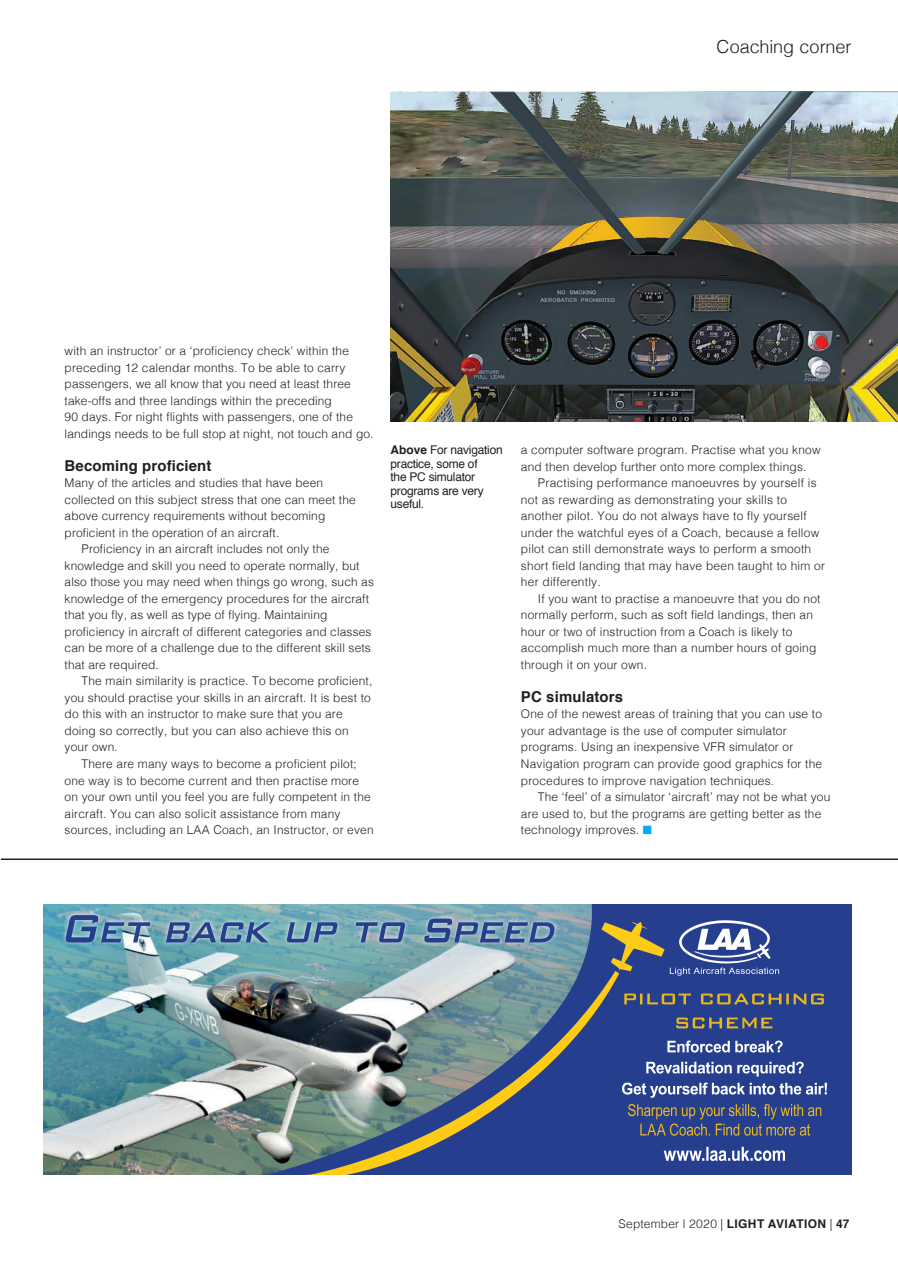
<style>
.page{position:relative;width:898px;height:1265px;background:#fff}
.page>*{position:absolute;margin:0;border:0;box-sizing:border-box;transform-origin:0 0}
.t1{font:300 18px "Helvetica";color:#231f20}
.t2{font:700 15px "Helvetica";letter-spacing:.01em;color:#231f20}
.t3{font:300 12px/16.5px "Helvetica";letter-spacing:.015em;color:#231f20}
.t4{font:12px/13.5px "Helvetica";letter-spacing:-.02em;color:#231f20}
.s1{font-weight:700}
.s2{color:#00aeef}
</style>
<div class="page">
<img style="left:390px;top:92px;width:508px;height:329px">
<img style="left:43px;top:1140px;width:215px;height:34px">
<img style="left:43px;top:904px;width:215px;height:236px">
<svg style="left:258px;top:904px;width:593px;height:270px;background:#3f5b95"></svg>
<svg style="left:59px;top:910px;width:504px;height:37px;background:#7099b1"></svg>
<svg style="left:601px;top:920px;width:178px;height:55px;background:#5f6d93"></svg>
<img style="left:273px;top:971px;width:346px;height:203px">
<svg style="left:676px;top:1017px;width:96px;height:11px"></svg>
<svg style="left:624px;top:993px;width:200px;height:11px;background:#6a6966"></svg>
<svg style="left:663px;top:1146px;width:122px;height:15px"></svg>
<svg style="left:628px;top:1104px;width:193px;height:31px;background:#4b5678"></svg>
<svg style="left:622px;top:1082px;width:205px;height:15px"></svg>
<svg style="left:646px;top:1061px;width:157px;height:15px"></svg>
<svg style="left:667px;top:1040px;width:115px;height:12px"></svg>
<hr style="left:1px;top:858px;width:897px;height:2px;background:#231f20">
<h1 class="t1" style="left:716px;top:32px;width:136px">Coaching corner</h1>
<p class="t3" style="left:65px;top:342px;width:310px">with an instructor’ or a ‘proficiency check’ within the preceding 12 calendar months. To be able to carry passengers, we all know that you need at least three take-offs and three landings within the preceding<br>90 days. For night flights with passengers, one of the landings needs to be full stop at night, not touch and go.</p>
<p class="t2" style="left:65px;top:453px;width:148px">Becoming proficient</p>
<p class="t3" style="left:65px;top:474px;width:260px">Many of the articles and studies that have been</p>
<p class="t3" style="left:65px;top:490px;width:293px">collected on this subject stress that one can meet the</p>
<p class="t3" style="left:65px;top:507px;width:262px">above currency requirements without becoming</p>
<p class="t3" style="left:65px;top:523px;width:216px">proficient in the operation of an aircraft.</p>
<p class="t3" style="left:82px;top:540px;width:249px">Proficiency in an aircraft includes not only the</p>
<p class="t3" style="left:65px;top:556px;width:296px">knowledge and skill you need to operate normally, but</p>
<p class="t3" style="left:65px;top:573px;width:311px">also those you may need when things go wrong, such as</p>
<p class="t3" style="left:65px;top:589px;width:306px">knowledge of the emergency procedures for the aircraft</p>
<p class="t3" style="left:65px;top:606px;width:264px">that you fly, as well as type of flying. Maintaining</p>
<p class="t3" style="left:65px;top:622px;width:308px">proficiency in aircraft of different categories and classes</p>
<p class="t3" style="left:65px;top:639px;width:308px">can be more of a challenge due to the different skill sets</p>
<p class="t3" style="left:65px;top:655px;width:96px">that are required.</p>
<p class="t3" style="left:82px;top:672px;width:292px">The main similarity is practice. To become proficient,</p>
<p class="t3" style="left:65px;top:688px;width:308px">you should practise your skills in an aircraft. It is best to</p>
<p class="t3" style="left:65px;top:705px;width:279px">do this with an instructor to make sure that you are</p>
<p class="t3" style="left:65px;top:721px;width:285px">doing so correctly, but you can also achieve this on</p>
<p class="t3" style="left:65px;top:738px;width:55px">your own.</p>
<p class="t3" style="left:82px;top:754px;width:277px">There are many ways to become a proficient pilot;</p>
<p class="t3" style="left:65px;top:771px;width:296px">one way is to become current and then practise more</p>
<p class="t3" style="left:65px;top:787px;width:308px">on your own until you feel you are fully competent in the</p>
<p class="t3" style="left:65px;top:804px;width:277px">aircraft. You can also solicit assistance from many</p>
<p class="t3" style="left:65px;top:820px;width:310px">sources, including an LAA Coach, an Instructor, or even</p>
<p class="t4" style="left:390px;top:444px;width:114px"><span class="s1">Above</span> For navigation practice, some of<br>the PC simulator programs are very useful.</p>
<p class="t3" style="left:521px;top:441px;width:301px">a computer software program. Practise what you know and then develop further onto more complex things.</p>
<p class="t3" style="left:521px;top:474px;width:305px;text-indent:17px">Practising performance manoeuvres by yourself is not as rewarding as demonstrating your skills to another pilot. You do not always have to fly yourself under the watchful eyes of a Coach, because a fellow pilot can still demonstrate ways to perform a smooth short field landing that may have been taught to him or her differently.</p>
<p class="t3" style="left:521px;top:589px;width:301px;text-indent:17px">If you want to practise a manoeuvre that you do not normally perform, such as soft field landings, then an hour or two of instruction from a Coach is likely to accomplish much more than a number hours of going through it on your own.</p>
<p class="t2" style="left:521px;top:684px;width:104px">PC simulators</p>
<p class="t3" style="left:521px;top:705px;width:303px">One of the newest areas of training that you can use to your advantage is the use of computer simulator programs. Using an inexpensive VFR simulator or Navigation program can provide good graphics for the procedures to improve navigation techniques.</p>
<p class="t3" style="left:521px;top:787px;width:311px;text-indent:17px">The ‘feel’ of a simulator ‘aircraft’ may not be what you are used to, but the programs are getting better as the technology improves. <span class="s2">■</span></p>
<p class="t3" style="left:618px;top:1214px;width:232px">September l 2020 | <span class="s1">LIGHT AVIATION</span> | <span class="s1">47</span></p>
</div>
